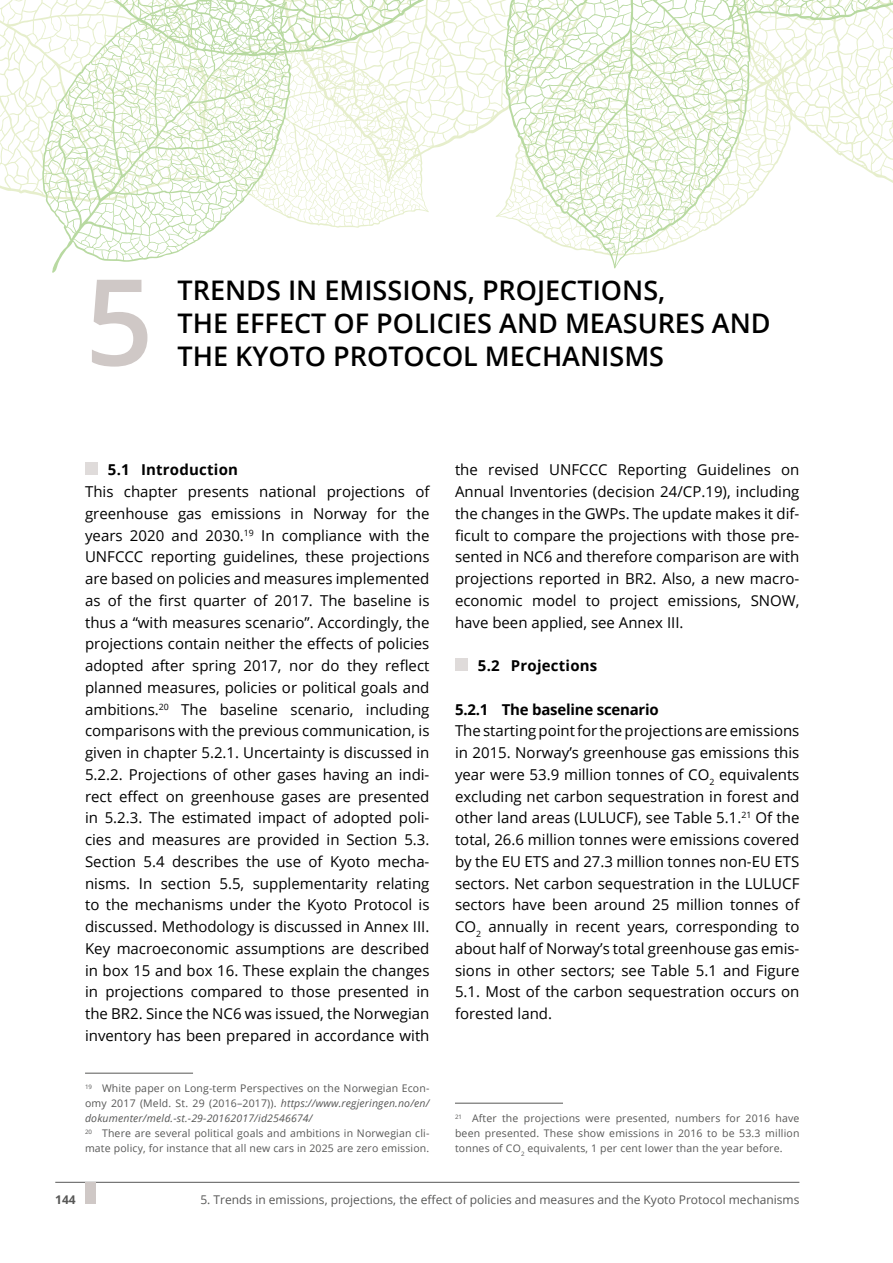
<style>
.page{position:relative;width:893px;height:1263px;background:#fff}
.page>*{position:absolute;margin:0;border:0;box-sizing:border-box;transform-origin:0 0}
.t1{font:600 120px "Open Sans";color:#cfc8c6}
.t2{font:600 27px/33px "Open Sans";color:#000}
.Normal--start{font:15px/21.8px "Open Sans";color:#000;text-align:justify}
.t3{font:700 15px "Open Sans";letter-spacing:.015em;color:#000}
.t4{font:700 15px "Open Sans";letter-spacing:-.015em;color:#000}
.t5{font:12px "Open Sans";color:#575756}
.t6{font:700 12px "Open Sans";color:#575756}
.Fotnotetekst{font:10.5px/15px "Open Sans";letter-spacing:.015em;color:#575756;text-align:justify}
.s1{font-style:italic}
</style>
<div class="page">
<hr style="left:55px;top:1182px;width:744px;height:1px;background:#575756">
<div style="left:85px;top:1183px;width:10px;height:21px;background:#cfc8c6"></div>
<svg style="left:0;top:0;width:893px;height:273px"></svg>
<hr style="left:85px;top:1073px;width:108px;height:1px;background:#575756">
<hr style="left:455px;top:1103px;width:108px;height:1px;background:#575756">
<div style="left:85px;top:462px;width:13px;height:13px;background:#dfdbda"></div>
<div style="left:455px;top:658px;width:13px;height:13px;background:#dfdbda"></div>
<p class="t1" style="left:85px;top:240px;width:70px">5</p>
<p class="t2" style="left:178px;top:273px;width:595px">TRENDS IN EMISSIONS, PROJECTIONS,<br>THE EFFECT OF POLICIES AND MEASURES AND<br>THE KYOTO PROTOCOL MECHANISMS</p>
<p class="t3" style="left:108px;top:459px;width:132px">5.1 Introduction</p>
<p class="Normal--start" style="left:85px;top:480px;width:346px">This chapter presents national projections of greenhouse gas emissions in Norway for the years 2020 and 2030.<sup>19</sup> In compliance with the UNFCCC reporting guidelines, these projections are based on policies and measures implemented as of the first quarter of 2017. The baseline is thus a “with measures scenario”. Accordingly, the projections contain neither the effects of policies adopted after spring 2017, nor do they reflect planned measures, policies or political goals and ambitions.<sup>20</sup> The baseline scenario, including comparisons with the previous communication, is given in chapter 5.2.1. Uncertainty is discussed in 5.2.2. Projections of other gases having an indi&shy;rect effect on greenhouse gases are presented in 5.2.3. The estimated impact of adopted poli&shy;cies and measures are provided in Section 5.3.<br>Section 5.4 describes the use of Kyoto mecha&shy;nisms. In section 5.5, supplementarity relating to the mechanisms under the Kyoto Protocol is discussed. Methodology is discussed in Annex III.<br>Key macroeconomic assumptions are described in box 15 and box 16. These explain the changes in projections compared to those presented in the BR2. Since the NC6 was issued, the Norwegian inventory has been prepared in accordance with</p>
<p class="Fotnotetekst" style="left:85px;top:1081px;width:346px"><sup>19</sup> White paper on Long-term Perspectives on the Norwegian Econ&shy;omy 2017 (Meld. St. 29 (2016–2017)). <span class="s1">https://www.regjeringen.no/en/ dokumenter/meld.-st.-29-20162017/id2546674/</span></p>
<p class="Fotnotetekst" style="left:85px;top:1126px;width:346px"><sup>20</sup> There are several political goals and ambitions in Norwegian cli&shy;mate policy, for instance that all new cars in 2025 are zero emission.</p>
<p class="Normal--start" style="left:455px;top:459px;width:346px">the revised UNFCCC Reporting Guidelines on Annual Inventories (decision 24/CP.19), including the changes in the GWPs. The update makes it dif&shy;ficult to compare the projections with those pre&shy;sented in NC6 and therefore comparison are with projections reported in BR2. Also, a new macro&shy;economic model to project emissions, SNOW, have been applied, see Annex III.</p>
<p class="t3" style="left:478px;top:655px;width:121px">5.2 Projections</p>
<p class="t4" style="left:455px;top:698px;width:205px">5.2.1 The baseline scenario</p>
<p class="Normal--start" style="left:455px;top:720px;width:346px">The starting point for the projections are emissions in 2015. Norway’s greenhouse gas emissions this year were 53.9 million tonnes of CO<sub>2</sub> equivalents excluding net carbon sequestration in forest and other land areas (LULUCF), see Table 5.1.<sup>21</sup> Of the total, 26.6 million tonnes were emissions covered by the EU ETS and 27.3 million tonnes non-EU ETS sectors. Net carbon sequestration in the LULUCF sectors have been around 25 million tonnes of CO<sub>2</sub> annually in recent years, corresponding to about half of Norway’s total greenhouse gas emis&shy;sions in other sectors; see Table 5.1 and Figure 5.1. Most of the carbon sequestration occurs on forested land.</p>
<p class="Fotnotetekst" style="left:455px;top:1111px;width:346px"><sup>21</sup> After the projections were presented, numbers for 2016 have been presented. These show emissions in 2016 to be 53.3 million tonnes of CO<sub>2</sub> equivalents, 1 per cent lower than the year before.</p>
<p class="t6" style="left:55px;top:1191px;width:22px">144</p>
<p class="t5" style="left:200px;top:1191px;width:601px">5. Trends in emissions, projections, the effect of policies and measures and the Kyoto Protocol mechanisms</p>
</div>
